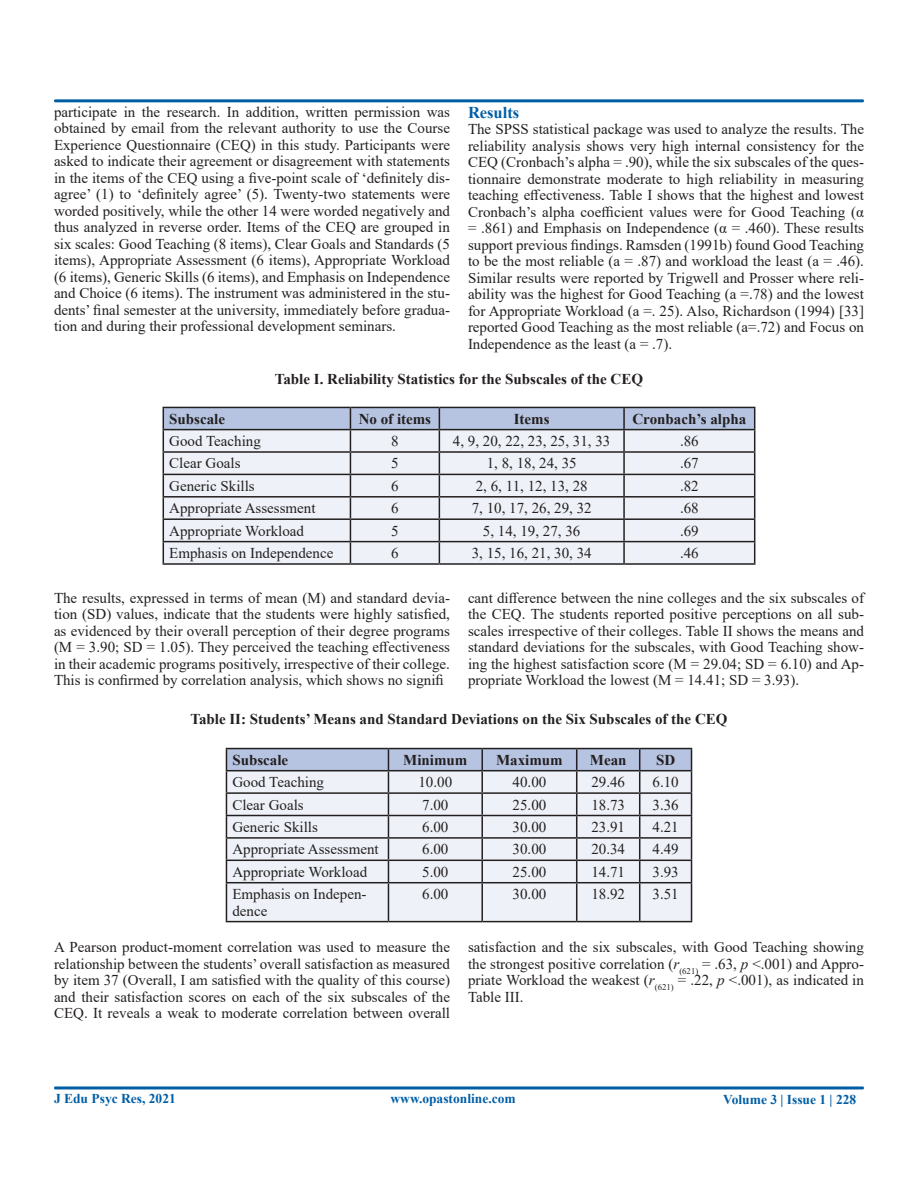
<style>
.page{position:relative;width:918px;height:1188px;background:#fff}
.page>*{position:absolute;margin:0;border:0;box-sizing:border-box;transform-origin:0 0}
.t1{font:700 16.5px "Times New Roman";color:#015ea5}
.t2{font:15px/16.5px "Times New Roman";color:#231f20;text-align:justify}
.t3{font:700 15px "Times New Roman";color:#231f20}
.t4{font:700 13.5px "Times New Roman";color:#015ea5}
.s1{font-style:italic}
</style>
<div class="page">
<div style="left:54px;top:99px;width:810px;height:3px;border:2px solid #015ea5"></div>
<div style="left:54px;top:1086px;width:810px;height:3px;border:2px solid #015ea5"></div>
<div style="left:227px;top:883px;width:464px;height:38px;background:#eef2f8"></div>
<hr style="left:226px;top:748px;width:162px;height:1px;background:#231f20">
<hr style="left:388px;top:748px;width:94px;height:1px;background:#231f20">
<hr style="left:482px;top:748px;width:95px;height:1px;background:#231f20">
<hr style="left:577px;top:748px;width:63px;height:1px;background:#231f20">
<hr style="left:640px;top:748px;width:52px;height:1px;background:#231f20">
<svg style="left:226px;top:749px;width:466px;height:133px;background:#d6dae4"></svg>
<hr style="left:226px;top:882px;width:162px;height:1px;background:#231f20">
<hr style="left:226px;top:883px;width:1px;height:38px;background:#231f20">
<hr style="left:388px;top:882px;width:94px;height:1px;background:#231f20">
<hr style="left:388px;top:883px;width:1px;height:38px;background:#231f20">
<hr style="left:482px;top:882px;width:95px;height:1px;background:#231f20">
<hr style="left:481px;top:883px;width:2px;height:38px;background:#231f20">
<hr style="left:577px;top:882px;width:63px;height:1px;background:#231f20">
<hr style="left:576px;top:883px;width:1px;height:38px;background:#231f20">
<hr style="left:640px;top:882px;width:52px;height:1px;background:#231f20">
<hr style="left:639px;top:883px;width:1px;height:38px;background:#231f20">
<hr style="left:691px;top:883px;width:1px;height:38px;background:#231f20">
<hr style="left:226px;top:921px;width:162px;height:1px;background:#231f20">
<hr style="left:388px;top:921px;width:94px;height:1px;background:#231f20">
<hr style="left:482px;top:921px;width:95px;height:1px;background:#231f20">
<hr style="left:577px;top:921px;width:63px;height:1px;background:#231f20">
<hr style="left:640px;top:921px;width:52px;height:1px;background:#231f20">
<svg style="left:163px;top:407px;width:592px;height:156px;background:#d7dce4"></svg>
<hr style="left:163px;top:563px;width:187px;height:2px;background:#231f20">
<hr style="left:350px;top:563px;width:89px;height:2px;background:#231f20">
<hr style="left:439px;top:563px;width:185px;height:2px;background:#231f20">
<hr style="left:624px;top:563px;width:131px;height:2px;background:#231f20">
<p class="t2" style="left:54px;top:103px;width:398px">participate in the research. In addition, written permission was obtained by email from the relevant authority to use the Course Experience Questionnaire (CEQ) in this study. Participants were asked to indicate their agreement or disagreement with statements in the items of the CEQ using a five-point scale of ‘definitely dis&shy;agree’ (1) to ‘definitely agree’ (5). Twenty-two statements were worded positively, while the other 14 were worded negatively and thus analyzed in reverse order. Items of the CEQ are grouped in six scales: Good Teaching (8 items), Clear Goals and Standards (5 items), Appropriate Assessment (6 items), Appropriate Workload (6 items), Generic Skills (6 items), and Emphasis on Independence and Choice (6 items). The instrument was administered in the stu&shy;dents’ final semester at the university, immediately before gradua&shy;tion and during their professional development seminars.</p>
<p class="t1" style="left:468px;top:100px;width:53px">Results</p>
<p class="t2" style="left:468px;top:120px;width:398px">The SPSS statistical package was used to analyze the results. The reliability analysis shows very high internal consistency for the CEQ (Cronbach’s alpha = .90), while the six subscales of the ques&shy;tionnaire demonstrate moderate to high reliability in measuring teaching effectiveness. Table I shows that the highest and lowest Cronbach’s alpha coefficient values were for Good Teaching (α = .861) and Emphasis on Independence (α = .460). These results support previous findings. Ramsden (1991b) found Good Teaching to be the most reliable (a = .87) and workload the least (a = .46).<br>Similar results were reported by Trigwell and Prosser where reli&shy;ability was the highest for Good Teaching (a =.78) and the lowest for Appropriate Workload (a =. 25). Also, Richardson (1994) [33] reported Good Teaching as the most reliable (a=.72) and Focus on Independence as the least (a = .7).</p>
<p class="t3" style="left:275px;top:368px;width:370px">Table I. Reliability Statistics for the Subscales of the CEQ</p>
<p class="t3" style="left:169px;top:408px;width:57px">Subscale</p>
<p class="t3" style="left:359px;top:408px;width:74px">No of items</p>
<p class="t3" style="left:514px;top:408px;width:37px">Items</p>
<p class="t3" style="left:632px;top:408px;width:115px">Cronbach’s alpha</p>
<p class="t2" style="left:169px;top:432px;width:93px">Good Teaching</p>
<p class="t2" style="left:391px;top:432px;width:9px">8</p>
<p class="t2" style="left:453px;top:432px;width:159px">4, 9, 20, 22, 23, 25, 31, 33</p>
<p class="t2" style="left:680px;top:432px;width:20px">.86</p>
<p class="t2" style="left:169px;top:455px;width:73px">Clear Goals</p>
<p class="t2" style="left:391px;top:455px;width:9px">5</p>
<p class="t2" style="left:487px;top:455px;width:91px">1, 8, 18, 24, 35</p>
<p class="t2" style="left:680px;top:455px;width:20px">.67</p>
<p class="t2" style="left:169px;top:477px;width:87px">Generic Skills</p>
<p class="t2" style="left:391px;top:477px;width:9px">6</p>
<p class="t2" style="left:476px;top:477px;width:113px">2, 6, 11, 12, 13, 28</p>
<p class="t2" style="left:680px;top:477px;width:20px">.82</p>
<p class="t2" style="left:169px;top:499px;width:148px">Appropriate Assessment</p>
<p class="t2" style="left:391px;top:499px;width:9px">6</p>
<p class="t2" style="left:472px;top:499px;width:121px">7, 10, 17, 26, 29, 32</p>
<p class="t2" style="left:680px;top:499px;width:20px">.68</p>
<p class="t2" style="left:169px;top:522px;width:136px">Appropriate Workload</p>
<p class="t2" style="left:391px;top:522px;width:9px">5</p>
<p class="t2" style="left:483px;top:522px;width:99px">5, 14, 19, 27, 36</p>
<p class="t2" style="left:680px;top:522px;width:20px">.69</p>
<p class="t2" style="left:169px;top:544px;width:166px">Emphasis on Independence</p>
<p class="t2" style="left:391px;top:544px;width:9px">6</p>
<p class="t2" style="left:472px;top:544px;width:121px">3, 15, 16, 21, 30, 34</p>
<p class="t2" style="left:680px;top:544px;width:20px">.46</p>
<p class="t2" style="left:54px;top:589px;width:398px">The results, expressed in terms of mean (M) and standard devia&shy;tion (SD) values, indicate that the students were highly satisfied, as evidenced by their overall perception of their degree programs (M = 3.90; SD = 1.05). They perceived the teaching effectiveness in their academic programs positively, irrespective of their college.<br>This is confirmed by correlation analysis, which shows no signifi</p>
<p class="t2" style="left:468px;top:589px;width:398px">cant difference between the nine colleges and the six subscales of the CEQ. The students reported positive perceptions on all sub&shy;scales irrespective of their colleges. Table II shows the means and standard deviations for the subscales, with Good Teaching show&shy;ing the highest satisfaction score (M = 29.04; SD = 6.10) and Ap&shy;propriate Workload the lowest (M = 14.41; SD = 3.93).</p>
<p class="t3" style="left:190px;top:708px;width:539px">Table II: Students’ Means and Standard Deviations on the Six Subscales of the CEQ</p>
<p class="t3" style="left:232px;top:749px;width:57px">Subscale</p>
<p class="t3" style="left:403px;top:749px;width:66px">Minimum</p>
<p class="t3" style="left:496px;top:749px;width:68px">Maximum</p>
<p class="t3" style="left:590px;top:749px;width:38px">Mean</p>
<p class="t3" style="left:656px;top:749px;width:21px">SD</p>
<p class="t2" style="left:232px;top:773px;width:93px">Good Teaching</p>
<p class="t2" style="left:418px;top:773px;width:35px">10.00</p>
<p class="t2" style="left:513px;top:773px;width:35px">40.00</p>
<p class="t2" style="left:591px;top:773px;width:35px">29.46</p>
<p class="t2" style="left:652px;top:773px;width:28px">6.10</p>
<p class="t2" style="left:232px;top:796px;width:73px">Clear Goals</p>
<p class="t2" style="left:422px;top:796px;width:28px">7.00</p>
<p class="t2" style="left:513px;top:796px;width:35px">25.00</p>
<p class="t2" style="left:591px;top:796px;width:35px">18.73</p>
<p class="t2" style="left:652px;top:796px;width:28px">3.36</p>
<p class="t2" style="left:232px;top:818px;width:87px">Generic Skills</p>
<p class="t2" style="left:422px;top:818px;width:28px">6.00</p>
<p class="t2" style="left:513px;top:818px;width:35px">30.00</p>
<p class="t2" style="left:591px;top:818px;width:35px">23.91</p>
<p class="t2" style="left:652px;top:818px;width:28px">4.21</p>
<p class="t2" style="left:232px;top:841px;width:148px">Appropriate Assessment</p>
<p class="t2" style="left:422px;top:841px;width:28px">6.00</p>
<p class="t2" style="left:513px;top:841px;width:35px">30.00</p>
<p class="t2" style="left:591px;top:841px;width:35px">20.34</p>
<p class="t2" style="left:652px;top:841px;width:28px">4.49</p>
<p class="t2" style="left:232px;top:863px;width:136px">Appropriate Workload</p>
<p class="t2" style="left:422px;top:863px;width:28px">5.00</p>
<p class="t2" style="left:513px;top:863px;width:35px">25.00</p>
<p class="t2" style="left:591px;top:863px;width:35px">14.71</p>
<p class="t2" style="left:652px;top:863px;width:28px">3.93</p>
<p class="t2" style="left:232px;top:885px;width:136px">Emphasis on Indepen&shy;dence</p>
<p class="t2" style="left:422px;top:885px;width:28px">6.00</p>
<p class="t2" style="left:513px;top:885px;width:35px">30.00</p>
<p class="t2" style="left:591px;top:885px;width:35px">18.92</p>
<p class="t2" style="left:652px;top:885px;width:28px">3.51</p>
<p class="t2" style="left:54px;top:939px;width:398px">A Pearson product-moment correlation was used to measure the relationship between the students’ overall satisfaction as measured by item 37 (Overall, I am satisfied with the quality of this course) and their satisfaction scores on each of the six subscales of the CEQ. It reveals a weak to moderate correlation between overall</p>
<p class="t2" style="left:468px;top:939px;width:397px">satisfaction and the six subscales, with Good Teaching showing the strongest positive correlation (<span class="s1">r</span><sub>(621)</sub> = .63, <span class="s1">p</span> &lt;.001) and Appro&shy;priate Workload the weakest (<span class="s1">r</span><sub>(621)</sub> = .22, <span class="s1">p</span> &lt;.001), as indicated in Table III.</p>
<p class="t4" style="left:54px;top:1089px;width:123px">J Edu Psyc Res, 2021</p>
<p class="t4" style="left:391px;top:1089px;width:127px">www.opastonline.com</p>
<p class="t4" style="left:723px;top:1090px;width:134px">Volume 3 | Issue 1 | 228</p>
</div>
